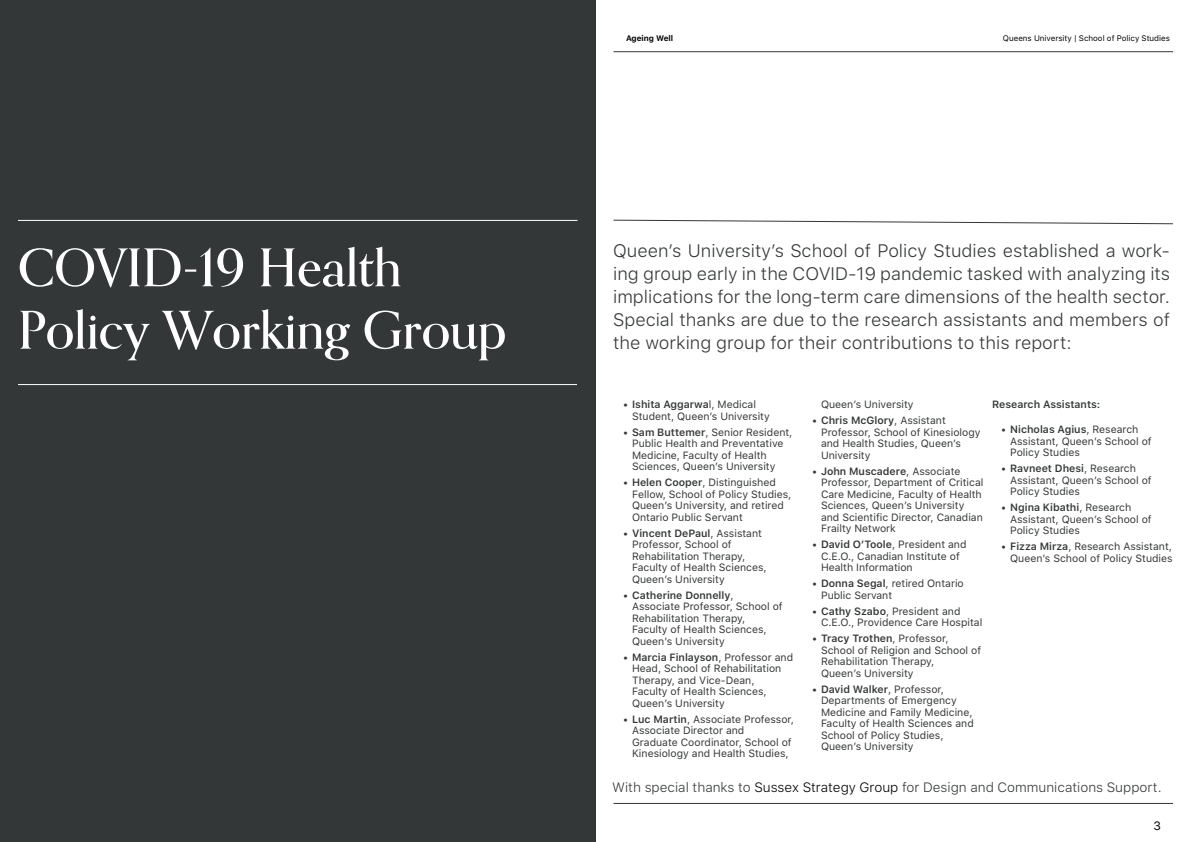
<style>
.page{position:relative;width:1191px;height:842px;background:#fff}
.page>*{position:absolute;margin:0;border:0;box-sizing:border-box;transform-origin:0 0}
.t1{font:500 52px/62.4px "Orpheus Pro";color:#fff}
.t2{font:300 18px/23px "SF Pro Text";color:#343738;text-align:justify}
.t3{font:300 13.5px "SF Pro Text";color:#343738}
.t4{font:12px "SF Pro Text";color:#000}
.t5{font:10.5px/11.5px "SF Pro Text";color:#343738}
.t6{font:600 10.5px "SF Pro Text";color:#343738}
.t7{font:8px "SF Pro Text";color:#000}
.t8{font:700 8px "SF Pro Text";color:#000}
.s1{font-weight:600}
.s2{color:#000}
</style>
<div class="page">
<hr style="left:613px;top:803px;width:560px;height:1px;background:#343738">
<hr style="left:613px;top:51px;width:560px;height:1px;background:#343738">
<div style="left:0;top:0;width:595px;height:842px;background:#343738"></div>
<svg style="left:613px;top:219px;width:560px;height:6px"></svg>
<hr style="left:18px;top:220px;width:559px;height:1px;background:#fff">
<hr style="left:18px;top:384px;width:559px;height:1px;background:#fff">
<h1 class="t1" style="left:18px;top:236px;width:490px">COVID-19 Health<br>Policy Working Group</h1>
<p class="t8" style="left:626px;top:34px;width:49px">Ageing Well</p>
<p class="t7" style="left:1003px;top:34px;width:168px">Queens University | School of Policy Studies</p>
<p class="t2" style="left:613px;top:239px;width:558px">Queen’s University’s School of Policy Studies established a work&shy;ing group early in the COVID-19 pandemic tasked with analyzing its implications for the long-term care dimensions of the health sector.<br>Special thanks are due to the research assistants and members of the working group for their contributions to this report:</p>
<p class="t5" style="left:632px;top:399px;width:139px;text-indent:-9px"><span class="s1">• Ishita Aggarwa</span>l, Medical<br>Student, Queen’s University</p>
<p class="t5" style="left:632px;top:427px;width:162px;text-indent:-9px"><span class="s1">• Sam Buttemer</span>, Senior Resident,<br>Public Health and Preventative<br>Medicine, Faculty of Health<br>Sciences, Queen’s University</p>
<p class="t5" style="left:632px;top:477px;width:161px;text-indent:-9px"><span class="s1">• Helen Cooper</span>, Distinguished<br>Fellow, School of Policy Studies,<br>Queen’s University, and retired<br>Ontario Public Servant</p>
<p class="t5" style="left:632px;top:528px;width:136px;text-indent:-9px"><span class="s1">• Vincent DePaul</span>, Assistant<br>Professor, School of<br>Rehabilitation Therapy,<br>Faculty of Health Sciences,<br>Queen’s University</p>
<p class="t5" style="left:632px;top:590px;width:152px;text-indent:-9px"><span class="s1">• Catherine Donnelly</span>,<br>Associate Professor, School of<br>Rehabilitation Therapy,<br>Faculty of Health Sciences,<br>Queen’s University</p>
<p class="t5" style="left:632px;top:652px;width:163px;text-indent:-9px"><span class="s1">• Marcia Finlayson</span>, Professor and<br>Head, School of Rehabilitation<br>Therapy, and Vice-Dean,<br>Faculty of Health Sciences,<br>Queen’s University</p>
<p class="t5" style="left:632px;top:714px;width:163px;text-indent:-9px"><span class="s1">• Luc Martin</span>, Associate Professor,<br>Associate Director and<br>Graduate Coordinator, School of<br>Kinesiology and Health Studies,</p>
<p class="t5" style="left:821px;top:399px;width:94px">Queen’s University</p>
<p class="t5" style="left:821px;top:415px;width:161px;text-indent:-9px"><span class="s1">• Chris McGlory</span>, Assistant<br>Professor, School of Kinesiology and Health Studies, Queen’s<br>University</p>
<p class="t5" style="left:821px;top:466px;width:164px;text-indent:-9px"><span class="s1">• John Muscadere</span>, Associate<br>Professor, Department of Critical<br>Care Medicine, Faculty of Health<br>Sciences, Queen’s University and Scientific Director, Canadian<br>Frailty Network</p>
<p class="t5" style="left:821px;top:539px;width:147px;text-indent:-9px"><span class="s1">• David O’Toole</span>, President and<br>C.E.O., Canadian Institute of<br>Health Information</p>
<p class="t5" style="left:821px;top:578px;width:144px;text-indent:-9px"><span class="s1">• Donna Segal</span>, retired Ontario<br>Public Servant</p>
<p class="t5" style="left:821px;top:606px;width:163px;text-indent:-9px"><span class="s1">• Cathy Szabo</span>, President and<br>C.E.O., Providence Care Hospital</p>
<p class="t5" style="left:821px;top:633px;width:162px;text-indent:-9px"><span class="s1">• Tracy Trothen</span>, Professor,<br>School of Religion and School of<br>Rehabilitation Therapy,<br>Queen’s University</p>
<p class="t5" style="left:821px;top:684px;width:154px;text-indent:-9px"><span class="s1">• David Walker</span>, Professor,<br>Departments of Emergency<br>Medicine and Family Medicine,<br>Faculty of Health Sciences and<br>School of Policy Studies,<br>Queen’s University</p>
<p class="t6" style="left:992px;top:399px;width:110px">Research Assistants:</p>
<p class="t5" style="left:1010px;top:424px;width:143px;text-indent:-9px"><span class="s1">• Nicholas Agius</span>, Research<br>Assistant, Queen’s School of<br>Policy Studies</p>
<p class="t5" style="left:1010px;top:463px;width:143px;text-indent:-9px"><span class="s1">• Ravneet Dhesi</span>, Research<br>Assistant, Queen’s School of<br>Policy Studies</p>
<p class="t5" style="left:1010px;top:502px;width:143px;text-indent:-9px"><span class="s1">• Ngina Kibathi</span>, Research<br>Assistant, Queen’s School of<br>Policy Studies</p>
<p class="t5" style="left:1001px;top:541px;width:173px;text-align:right"><span class="s1">• Fizza Mirza</span>, Research Assistant,<br>Queen’s School of Policy Studies</p>
<p class="t3" style="left:612px;top:779px;width:551px">With special thanks to <span class="s2">Sussex Strategy Group</span> for Design and Communications Support.</p>
<p class="t4" style="left:1153px;top:818px;width:9px">3</p>
</div>
